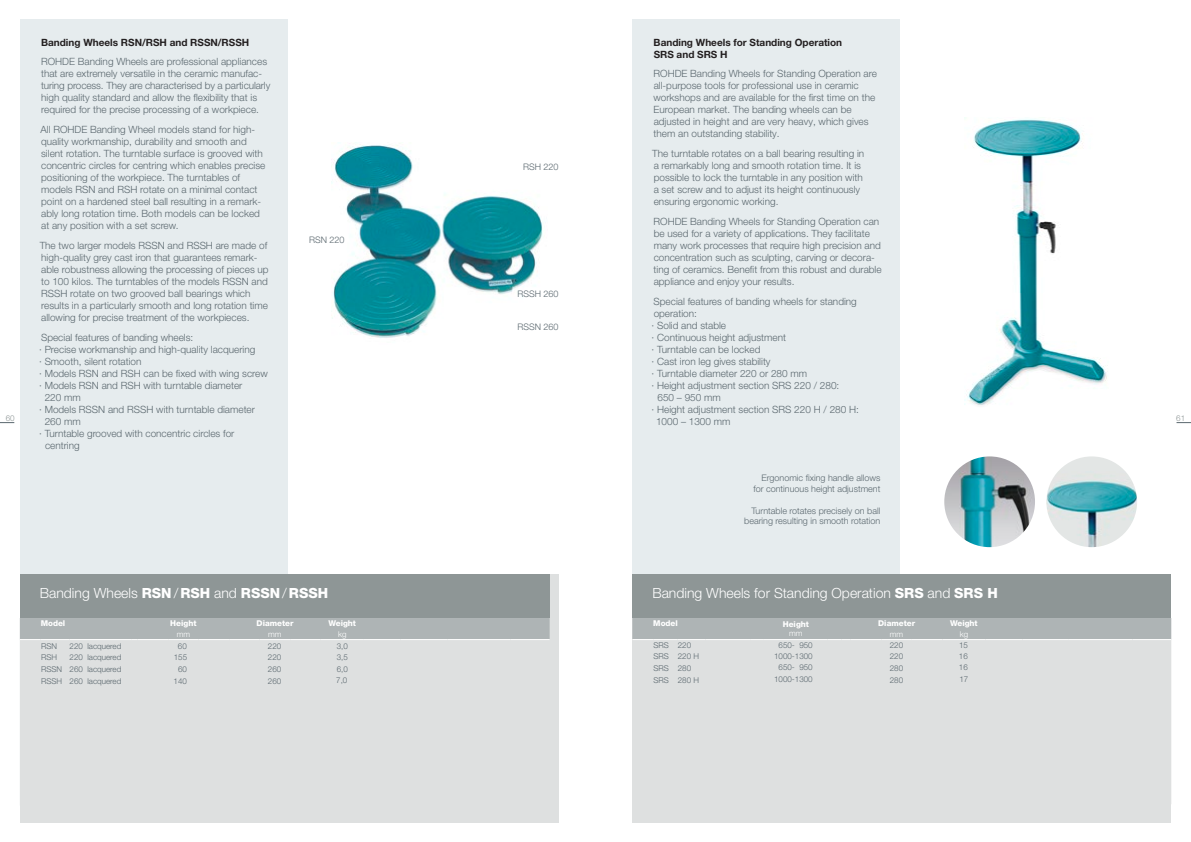
<style>
.page{position:relative;width:1191px;height:842px;background:#fff}
.page>*{position:absolute;margin:0;border:0;box-sizing:border-box;transform-origin:0 0}
.t1{font:300 14px "Helvetica Neue LT Pro";color:#fff}
.t2{font:300 10px/12px "Helvetica Neue LT Pro";color:#5a676e}
.t3{font:700 10px/12px "Helvetica Neue LT Pro";color:#231f20}
.t4{font:300 9px/10.8px "Helvetica Neue LT Pro";color:#5a676e;text-align:right}
.t5{font:300 8px "Helvetica Neue LT Pro";color:#5a676e}
.t6{font:800 8px "Helvetica Neue LT Pro";color:#fff}
.t7{font:300 8px "Helvetica Neue LT Pro";color:#fff}
.t8{font:300 8px "Helvetica Neue LT Pro";color:#8e9696}
.s1{font-weight:800}
</style>
<div class="page">
<svg style="left:1176px;top:422px;width:15px;height:1px"></svg>
<svg style="left:0;top:422px;width:14px;height:1px"></svg>
<img style="left:331px;top:145px;width:212px;height:193px">
<div style="left:632px;top:20px;width:268px;height:554px;background:#e6ecee"></div>
<img style="left:944px;top:456px;width:91px;height:91px;border-radius:45px">
<img style="left:1046px;top:456px;width:91px;height:91px;border-radius:45px">
<img style="left:964px;top:117px;width:143px;height:289px">
<div style="left:20px;top:20px;width:268px;height:554px;background:#e6ecee"></div>
<div style="left:632px;top:574px;width:539px;height:248px;background:#dee0e0"></div>
<div style="left:632px;top:574px;width:539px;height:44px;background:#8e9696"></div>
<div style="left:632px;top:618px;width:539px;height:22px;background:#aeb4b5"></div>
<hr style="left:850px;top:639px;width:31px;height:1px;background:#fff">
<hr style="left:881px;top:639px;width:31px;height:1px;background:#fff">
<hr style="left:912px;top:639px;width:30px;height:1px;background:#fff">
<hr style="left:942px;top:639px;width:43px;height:1px;background:#fff">
<hr style="left:985px;top:639px;width:37px;height:1px;background:#fff">
<hr style="left:1022px;top:639px;width:47px;height:1px;background:#fff">
<hr style="left:1069px;top:639px;width:63px;height:1px;background:#fff">
<hr style="left:1132px;top:639px;width:39px;height:1px;background:#fff">
<div style="left:20px;top:574px;width:538px;height:248px;background:#dee0e0"></div>
<div style="left:20px;top:574px;width:529px;height:44px;background:#8e9696"></div>
<div style="left:20px;top:618px;width:529px;height:22px;background:#aeb4b5"></div>
<hr style="left:138px;top:639px;width:30px;height:1px;background:#fff">
<hr style="left:168px;top:639px;width:31px;height:1px;background:#fff">
<hr style="left:199px;top:639px;width:30px;height:1px;background:#fff">
<hr style="left:229px;top:639px;width:31px;height:1px;background:#fff">
<hr style="left:260px;top:639px;width:30px;height:1px;background:#fff">
<hr style="left:290px;top:639px;width:31px;height:1px;background:#fff">
<hr style="left:321px;top:639px;width:43px;height:1px;background:#fff">
<hr style="left:364px;top:639px;width:36px;height:1px;background:#fff">
<hr style="left:400px;top:639px;width:47px;height:1px;background:#fff">
<hr style="left:447px;top:639px;width:64px;height:1px;background:#fff">
<hr style="left:511px;top:639px;width:38px;height:1px;background:#fff">
<p class="t3" style="left:41px;top:36px;width:210px">Banding Wheels RSN/RSH and RSSN/RSSH</p>
<p class="t2" style="left:41px;top:55px;width:231px">ROHDE Banding Wheels are professional appliances that are extremely versatile in the ceramic manufac&shy;turing process. They are characterised by a particularly high quality standard and allow the flexibility that is required for the precise processing of a workpiece.</p>
<p class="t2" style="left:41px;top:123px;width:226px">All ROHDE Banding Wheel models stand for high&shy;quality workmanship, durability and smooth and silent rotation. The turntable surface is grooved with concentric circles for centring which enables precise positioning of the workpiece. The turntables of models RSN and RSH rotate on a minimal contact point on a hardened steel ball resulting in a remark&shy;ably long rotation time. Both models can be locked at any position with a set screw.</p>
<p class="t2" style="left:40px;top:239px;width:230px">The two larger models RSSN and RSSH are made of high-quality grey cast iron that guarantees remark&shy;able robustness allowing the processing of pieces up to 100 kilos. The turntables of the models RSSN and RSSH rotate on two grooved ball bearings which results in a particularly smooth and long rotation time allowing for precise treatment of the workpieces.</p>
<p class="t2" style="left:41px;top:331px;width:154px">Special features of banding wheels:</p>
<p class="t2" style="left:39px;top:343px;width:218px">· Precise workmanship and high-quality lacquering</p>
<p class="t2" style="left:39px;top:355px;width:104px">· Smooth, silent rotation</p>
<p class="t2" style="left:39px;top:367px;width:230px">· Models RSN and RSH can be fixed with wing screw</p>
<p class="t2" style="left:39px;top:379px;width:205px">· Models RSN and RSH with turntable diameter</p>
<p class="t2" style="left:45px;top:391px;width:38px">220 mm</p>
<p class="t2" style="left:39px;top:403px;width:217px">· Models RSSN and RSSH with turntable diameter</p>
<p class="t2" style="left:45px;top:415px;width:38px">260 mm</p>
<p class="t2" style="left:39px;top:427px;width:197px">· Turntable grooved with concentric circles for</p>
<p class="t2" style="left:45px;top:439px;width:36px">centring</p>
<p class="t3" style="left:653px;top:36px;width:190px">Banding Wheels for Standing Operation<br>SRS and SRS H</p>
<p class="t2" style="left:653px;top:67px;width:225px">ROHDE Banding Wheels for Standing Operation are all-purpose tools for professional use in ceramic workshops and are available for the first time on the European market. The banding wheels can be adjusted in height and are very heavy, which gives them an outstanding stability.</p>
<p class="t2" style="left:652px;top:147px;width:213px">The turntable rotates on a ball bearing resulting in a remarkably long and smooth rotation time. It is possible to lock the turntable in any position with a set screw and to adjust its height continuously ensuring ergonomic working.</p>
<p class="t2" style="left:653px;top:215px;width:230px">ROHDE Banding Wheels for Standing Operation can be used for a variety of applications. They facilitate many work processes that require high precision and concentration such as sculpting, carving or decora&shy;ting of ceramics. Benefit from this robust and durable appliance and enjoy your results.</p>
<p class="t2" style="left:653px;top:295px;width:205px">Special features of banding wheels for standing</p>
<p class="t2" style="left:653px;top:307px;width:45px">operation:</p>
<p class="t2" style="left:651px;top:319px;width:76px">· Solid and stable</p>
<p class="t2" style="left:651px;top:331px;width:136px">· Continuous height adjustment</p>
<p class="t2" style="left:651px;top:343px;width:110px">· Turntable can be locked</p>
<p class="t2" style="left:651px;top:355px;width:120px">· Cast iron leg gives stability</p>
<p class="t2" style="left:651px;top:367px;width:157px">· Turntable diameter 220 or 280 mm</p>
<p class="t2" style="left:651px;top:379px;width:189px">· Height adjustment section SRS 220 / 280:</p>
<p class="t2" style="left:657px;top:391px;width:65px">650 – 950 mm</p>
<p class="t2" style="left:651px;top:403px;width:209px">· Height adjustment section SRS 220 H / 280 H:</p>
<p class="t2" style="left:656px;top:415px;width:76px">1000 – 1300 mm</p>
<p class="t4" style="left:523px;top:161px;width:37px">RSH 220</p>
<p class="t4" style="left:309px;top:235px;width:37px">RSN 220</p>
<p class="t4" style="left:517px;top:289px;width:43px">RSSH 260</p>
<p class="t4" style="left:517px;top:321px;width:43px">RSSN 260</p>
<p class="t8" style="left:6px;top:413px;width:10px">60</p>
<p class="t8" style="left:1176px;top:413px;width:10px">61</p>
<h1 class="t1" style="left:40px;top:585px;width:290px">Banding Wheels <span class="s1">RSN</span>/ <span class="s1">RSH</span> and <span class="s1">RSSN</span>/ <span class="s1">RSSH</span></h1>
<p class="t6" style="left:41px;top:619px;width:26px">Model</p>
<p class="t6" style="left:170px;top:619px;width:28px">Height</p>
<p class="t6" style="left:257px;top:619px;width:38px">Diameter</p>
<p class="t6" style="left:328px;top:619px;width:29px">Weight</p>
<p class="t7" style="left:177px;top:629px;width:15px">mm</p>
<p class="t7" style="left:268px;top:629px;width:15px">mm</p>
<p class="t7" style="left:338px;top:629px;width:10px">kg</p>
<p class="t5" style="left:41px;top:641px;width:18px">RSN</p>
<p class="t5" style="left:70px;top:641px;width:53px">220 lacquered</p>
<p class="t5" style="left:178px;top:641px;width:10px">60</p>
<p class="t5" style="left:268px;top:641px;width:15px">220</p>
<p class="t5" style="left:337px;top:641px;width:13px">3,0</p>
<p class="t5" style="left:41px;top:653px;width:18px">RSH</p>
<p class="t5" style="left:70px;top:653px;width:53px">220 lacquered</p>
<p class="t5" style="left:174px;top:653px;width:15px">155</p>
<p class="t5" style="left:268px;top:653px;width:15px">220</p>
<p class="t5" style="left:337px;top:652px;width:13px">3,5</p>
<p class="t5" style="left:41px;top:664px;width:82px">RSSN 260 lacquered</p>
<p class="t5" style="left:178px;top:664px;width:10px">60</p>
<p class="t5" style="left:268px;top:664px;width:15px">260</p>
<p class="t5" style="left:337px;top:664px;width:13px">6,0</p>
<p class="t5" style="left:41px;top:676px;width:82px">RSSH 260 lacquered</p>
<p class="t5" style="left:173px;top:676px;width:15px">140</p>
<p class="t5" style="left:268px;top:676px;width:15px">260</p>
<p class="t5" style="left:336px;top:676px;width:13px">7,0</p>
<p class="t4" style="left:753px;top:472px;width:129px">Ergonomic fixing handle allows for continuous height adjustment</p>
<p class="t4" style="left:744px;top:505px;width:138px">Turntable rotates precisely on ball bearing resulting in smooth rotation</p>
<h1 class="t1" style="left:652px;top:585px;width:347px">Banding Wheels for Standing Operation <span class="s1">SRS</span> and <span class="s1">SRS H</span></h1>
<p class="t6" style="left:653px;top:619px;width:26px">Model</p>
<p class="t6" style="left:783px;top:619px;width:28px">Height</p>
<p class="t7" style="left:789px;top:629px;width:15px">mm</p>
<p class="t6" style="left:878px;top:619px;width:38px">Diameter</p>
<p class="t6" style="left:950px;top:619px;width:29px">Weight</p>
<p class="t7" style="left:890px;top:629px;width:15px">mm</p>
<p class="t7" style="left:959px;top:629px;width:10px">kg</p>
<p class="t5" style="left:653px;top:641px;width:39px">SRS 220</p>
<p class="t5" style="left:778px;top:640px;width:36px">650- 950</p>
<p class="t5" style="left:889px;top:641px;width:15px">220</p>
<p class="t5" style="left:959px;top:640px;width:10px">15</p>
<p class="t5" style="left:653px;top:651px;width:47px">SRS 220 H</p>
<p class="t5" style="left:774px;top:651px;width:40px">1000-1300</p>
<p class="t5" style="left:889px;top:651px;width:15px">220</p>
<p class="t5" style="left:959px;top:651px;width:10px">16</p>
<p class="t5" style="left:653px;top:663px;width:39px">SRS 280</p>
<p class="t5" style="left:778px;top:662px;width:36px">650- 950</p>
<p class="t5" style="left:889px;top:663px;width:15px">280</p>
<p class="t5" style="left:959px;top:662px;width:10px">16</p>
<p class="t5" style="left:653px;top:675px;width:47px">SRS 280 H</p>
<p class="t5" style="left:774px;top:674px;width:40px">1000-1300</p>
<p class="t5" style="left:889px;top:675px;width:15px">280</p>
<p class="t5" style="left:959px;top:674px;width:10px">17</p>
</div>
